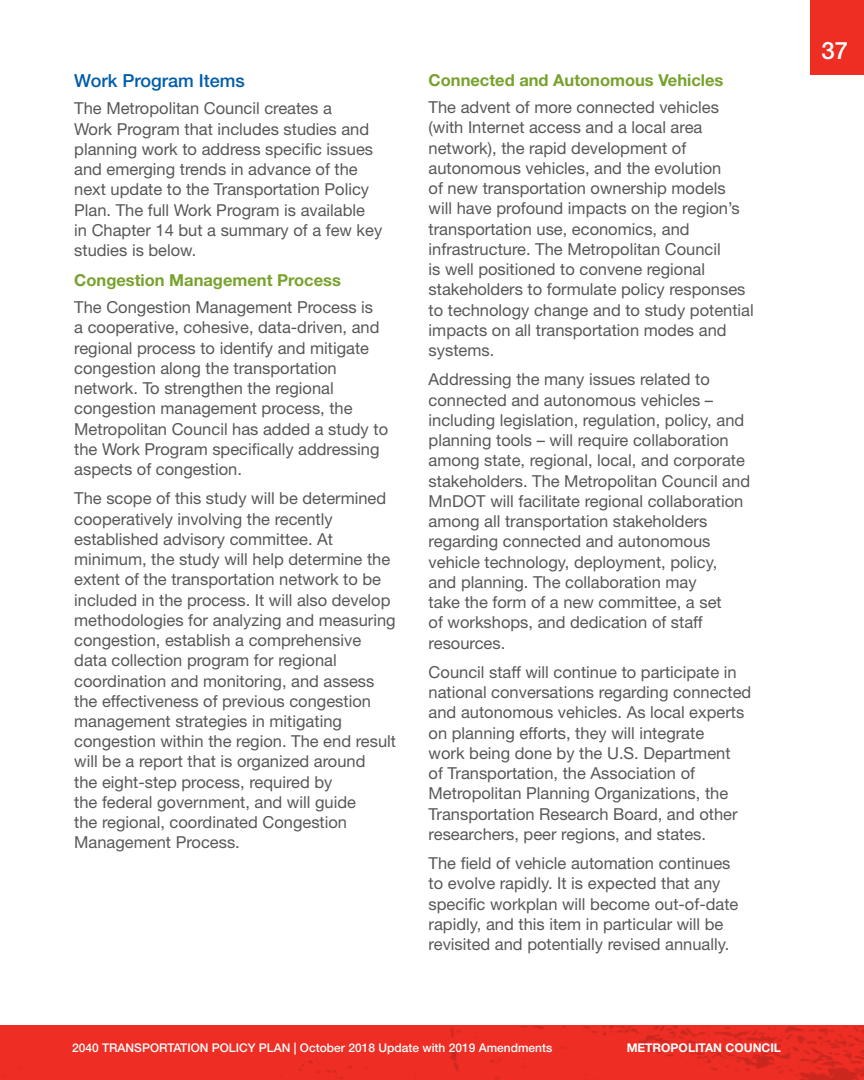
<style>
.page{position:relative;width:864px;height:1080px;background:#fff}
.page>*{position:absolute;margin:0;border:0;box-sizing:border-box;transform-origin:0 0}
.t1{font:500 24px "Helvetica Neue LT Std";color:#fff}
.t2{font:500 18px "Helvetica Neue LT Std";color:#015dab}
.t3{font:16.5px/20.2px "Helvetica Neue LT Std";color:#57585a}
.t4{font:500 12px "Helvetica Neue LT Std";color:#fff}
.t5{font:700 12px "Helvetica Neue LT Std";color:#fff}
.s1{font-weight:700;color:#78a22d}
</style>
<div class="page">
<img style="left:0;top:1027px;width:864px;height:53px">
<div style="left:810px;top:0;width:54px;height:75px;background:#ee2e22"></div>
<p class="t2" style="left:74px;top:70px;width:172px">Work Program Items</p>
<p class="t3" style="left:74px;top:98px;width:310px">The Metropolitan Council creates a<br>Work Program that includes studies and planning work to address specific issues and emerging trends in advance of the next update to the Transportation Policy Plan. The full Work Program is available<br>in Chapter 14 but a summary of a few key studies is below.</p>
<p class="t3" style="left:74px;top:266px;width:300px;line-height:27px"><span class="s1">Congestion Management Process<br></span>The Congestion Management Process is</p>
<p class="t3" style="left:74px;top:317px;width:315px">a cooperative, cohesive, data-driven, and regional process to identify and mitigate congestion along the transportation network. To strengthen the regional congestion management process, the Metropolitan Council has added a study to the Work Program specifically addressing aspects of congestion.</p>
<p class="t3" style="left:74px;top:488px;width:323px">The scope of this study will be determined cooperatively involving the recently established advisory committee. At minimum, the study will help determine the extent of the transportation network to be included in the process. It will also develop methodologies for analyzing and measuring congestion, establish a comprehensive data collection program for regional coordination and monitoring, and assess the effectiveness of previous congestion management strategies in mitigating congestion within the region. The end result will be a report that is organized around<br>the eight-step process, required by<br>the federal government, and will guide<br>the regional, coordinated Congestion Management Process.</p>
<p class="t3" style="left:429px;top:67px;width:296px;line-height:27px"><span class="s1">Connected and Autonomous Vehicles<br></span>The advent of more connected vehicles</p>
<p class="t3" style="left:429px;top:117px;width:327px">(with Internet access and a local area network), the rapid development of autonomous vehicles, and the evolution<br>of new transportation ownership models<br>will have profound impacts on the region’s transportation use, economics, and infrastructure. The Metropolitan Council<br>is well positioned to convene regional stakeholders to formulate policy responses to technology change and to study potential impacts on all transportation modes and systems.</p>
<p class="t3" style="left:429px;top:369px;width:323px">Addressing the many issues related to connected and autonomous vehicles – including legislation, regulation, policy, and planning tools – will require collaboration among state, regional, local, and corporate stakeholders. The Metropolitan Council and MnDOT will facilitate regional collaboration among all transportation stakeholders regarding connected and autonomous vehicle technology, deployment, policy,<br>and planning. The collaboration may<br>take the form of a new committee, a set<br>of workshops, and dedication of staff resources.</p>
<p class="t3" style="left:429px;top:662px;width:324px">Council staff will continue to participate in national conversations regarding connected and autonomous vehicles. As local experts on planning efforts, they will integrate<br>work being done by the U.S. Department<br>of Transportation, the Association of Metropolitan Planning Organizations, the Transportation Research Board, and other researchers, peer regions, and states.</p>
<p class="t3" style="left:429px;top:853px;width:311px">The field of vehicle automation continues to evolve rapidly. It is expected that any specific workplan will become out-of-date rapidly, and this item in particular will be revisited and potentially revised annually.</p>
<p class="t4" style="left:72px;top:1041px;width:482px">2040 TRANSPORTATION POLICY PLAN | October 2018 Update with 2019 Amendments</p>
<p class="t5" style="left:627px;top:1041px;width:156px">METROPOLITAN COUNCIL</p>
<h1 class="t1" style="left:822px;top:36px;width:28px">37</h1>
</div>
